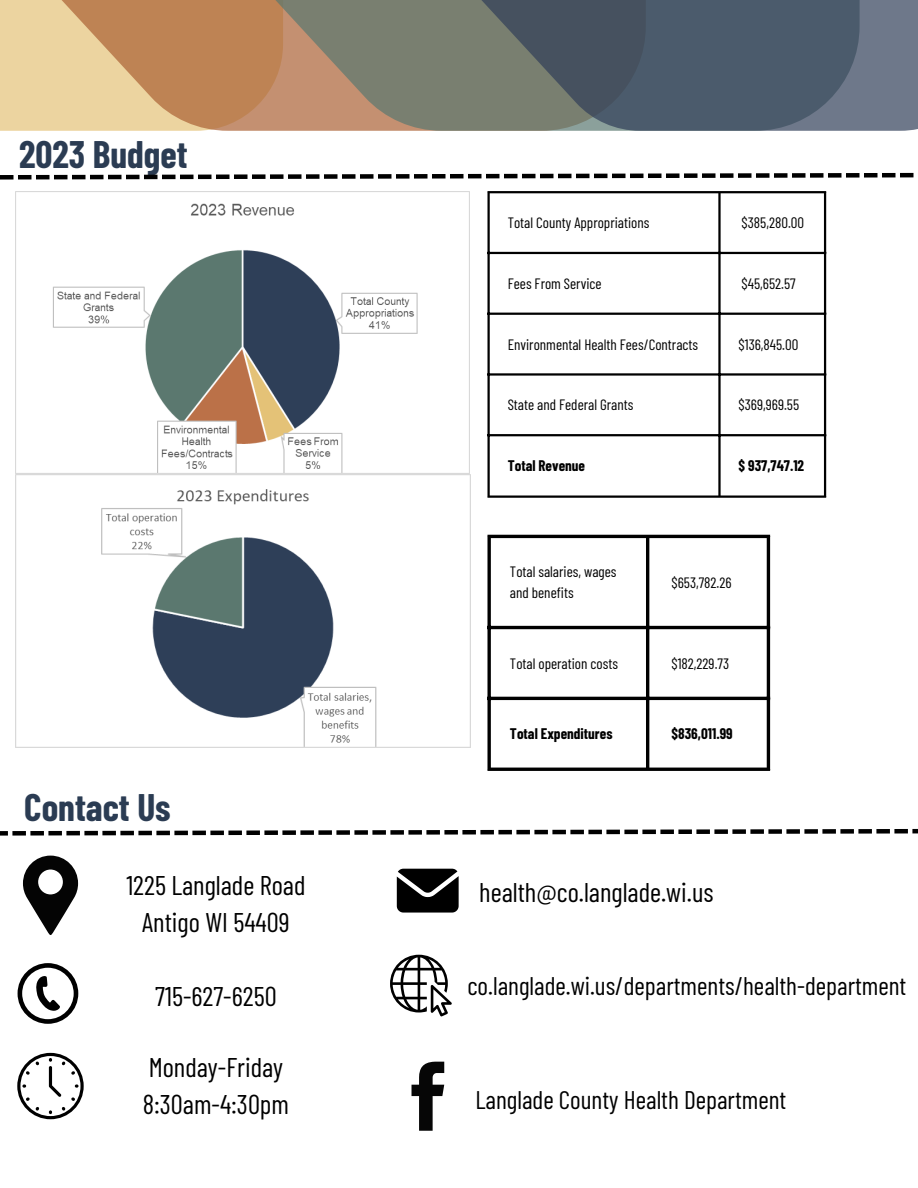
<style>
.page{position:relative;width:918px;height:1188px;background:#fff}
.page>*{position:absolute;margin:0;border:0;box-sizing:border-box;transform-origin:0 0}
.t1{font:700 37.5px "Barlow Condensed";color:#2b3c53}
.t2{font:27px "Barlow Condensed";color:#000}
.t3{font:25.5px "Barlow Condensed";color:#000}
.t4{font:15px/20.2px "Barlow Condensed";color:#000}
.t5{font:700 15px "Barlow Condensed";color:#000}
</style>
<div class="page">
<div style="left:0;top:0;width:646px;height:131px;background:#ecd4a0"></div>
<svg style="left:38px;top:0;width:266px;height:131px;fill:#be8354"></svg>
<svg style="left:304px;top:0;width:614px;height:131px;background:#656c6f"></svg>
<svg style="left:0;top:173px;width:914px;height:7px"></svg>
<svg style="left:0;top:829px;width:918px;height:7px"></svg>
<svg style="left:23px;top:856px;width:55px;height:79px"></svg>
<svg style="left:18px;top:963px;width:60px;height:61px"></svg>
<svg style="left:397px;top:869px;width:62px;height:44px;background:#252525"></svg>
<svg style="left:390px;top:955px;width:62px;height:62px"></svg>
<svg style="left:17px;top:1053px;width:67px;height:66px"></svg>
<svg style="left:412px;top:1062px;width:32px;height:69px"></svg>
<img style="left:16px;top:191px;width:454px;height:557px">
<hr style="left:487px;top:193px;width:3px;height:303px;background:#000">
<hr style="left:718px;top:193px;width:3px;height:303px;background:#000">
<hr style="left:824px;top:193px;width:2px;height:303px;background:#000">
<hr style="left:487px;top:191px;width:339px;height:2px;background:#000">
<hr style="left:487px;top:252px;width:339px;height:2px;background:#000">
<hr style="left:487px;top:313px;width:339px;height:2px;background:#000">
<hr style="left:487px;top:373px;width:339px;height:3px;background:#000">
<hr style="left:487px;top:434px;width:339px;height:2px;background:#000">
<hr style="left:487px;top:496px;width:339px;height:2px;background:#000">
<svg style="left:487px;top:538px;width:4px;height:230px"></svg>
<hr style="left:646px;top:538px;width:3px;height:230px;background:#000">
<hr style="left:767px;top:538px;width:3px;height:230px;background:#000">
<hr style="left:487px;top:535px;width:283px;height:3px;background:#000">
<hr style="left:487px;top:626px;width:283px;height:3px;background:#000">
<hr style="left:487px;top:697px;width:283px;height:3px;background:#000">
<hr style="left:487px;top:768px;width:283px;height:3px;background:#000">
<h1 class="t1" style="left:19px;top:130px;width:170px">2023 Budget</h1>
<p class="t1" style="left:24px;top:784px;width:148px">Contact Us</p>
<p class="t2" style="left:126px;top:868px;width:181px">1225 Langlade Road</p>
<p class="t2" style="left:142px;top:905px;width:149px">Antigo WI 54409</p>
<p class="t4" style="left:508px;top:212px;width:143px">Total County Appropriations</p>
<p class="t4" style="left:742px;top:212px;width:64px">$385,280.00</p>
<p class="t4" style="left:508px;top:273px;width:95px">Fees From Service</p>
<p class="t4" style="left:742px;top:273px;width:56px">$45,652.57</p>
<p class="t4" style="left:508px;top:334px;width:192px">Environmental Health Fees/Contracts</p>
<p class="t4" style="left:739px;top:334px;width:61px">$136,845.00</p>
<p class="t4" style="left:508px;top:394px;width:127px">State and Federal Grants</p>
<h1 class="t4" style="left:739px;top:394px;width:62px">$369,969.55</h1>
<p class="t5" style="left:508px;top:456px;width:79px">Total Revenue</p>
<p class="t5" style="left:739px;top:456px;width:67px">$ 937,747.12</p>
<p class="t4" style="left:510px;top:561px;width:108px">Total salaries, wages and benefits</p>
<p class="t4" style="left:671px;top:571px;width:62px">$653,782.26</p>
<p class="t4" style="left:510px;top:652px;width:109px">Total operation costs</p>
<p class="t4" style="left:671px;top:652px;width:59px">$182,229.73</p>
<p class="t5" style="left:510px;top:724px;width:104px">Total Expenditures</p>
<p class="t5" style="left:671px;top:724px;width:63px">$836,011.99</p>
<p class="t2" style="left:479px;top:875px;width:236px">health@co.langlade.wi.us</p>
<p class="t2" style="left:155px;top:979px;width:123px">715-627-6250</p>
<p class="t3" style="left:467px;top:970px;width:441px">co.langlade.wi.us/departments/health-department</p>
<p class="t2" style="left:149px;top:1050px;width:136px">Monday-Friday</p>
<p class="t2" style="left:143px;top:1087px;width:148px">8:30am-4:30pm</p>
<p class="t3" style="left:476px;top:1084px;width:312px">Langlade County Health Department</p>
</div>
